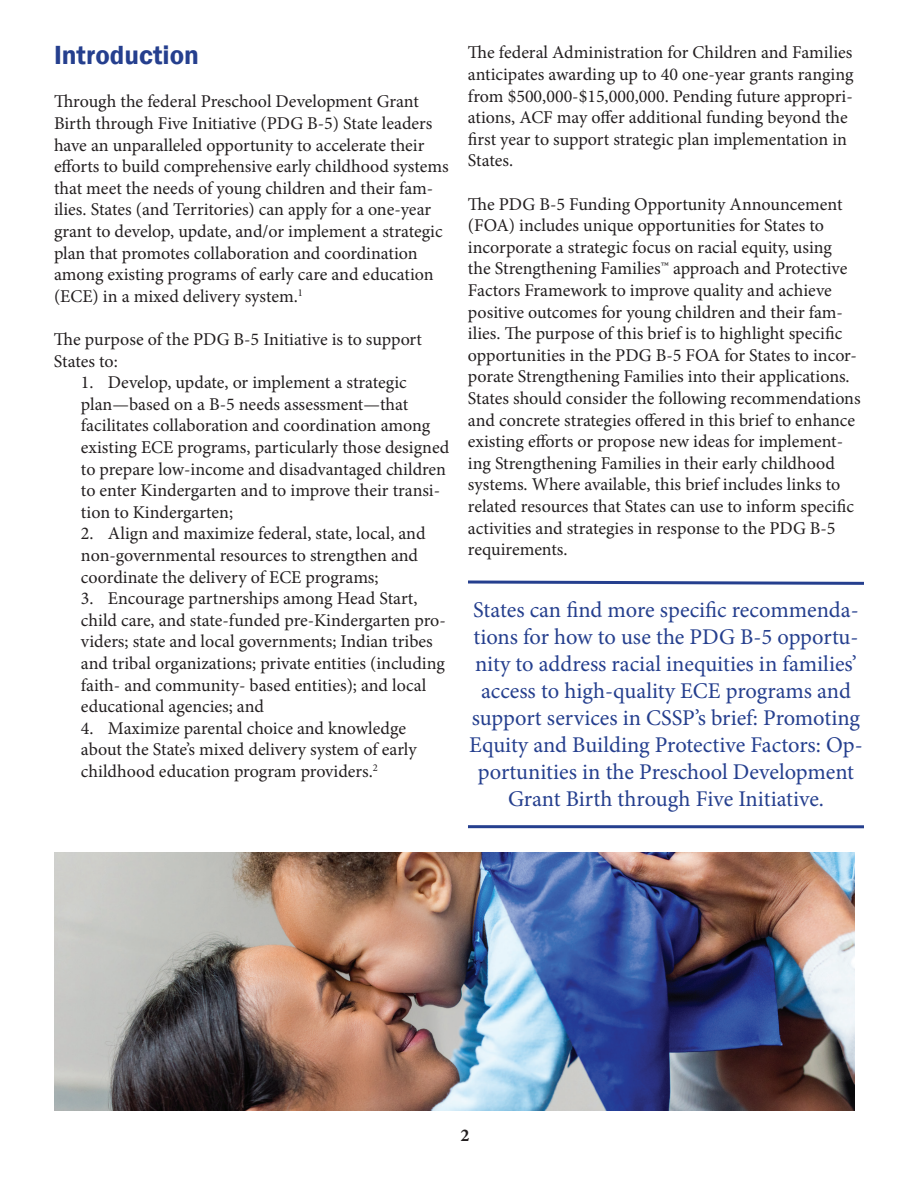
<style>
.page{position:relative;width:918px;height:1188px;background:#fff}
.page>*{position:absolute;margin:0;border:0;box-sizing:border-box;transform-origin:0 0}
.t1{font:600 27px "Franklin Gothic";color:#253f8e}
.t2{font:22.5px/27px "Minion Pro";color:#253f8e;text-align:center}
.t3{font:18px/21.6px "Minion Pro";color:#231f20}
.t4{font:700 18px "Minion Pro";color:#231f20}
</style>
<div class="page">
<svg style="left:468px;top:580px;width:396px;height:5px"></svg>
<hr style="left:468px;top:825px;width:396px;height:3px;background:#253f8e">
<img style="left:54px;top:852px;width:801px;height:258px">
<h1 class="t1" style="left:54px;top:39px;width:146px">Introduction</h1>
<p class="t3" style="left:54px;top:91px;width:396px">Through the federal Preschool Development Grant Birth through Five Initiative (PDG B-5) State leaders have an unparalleled opportunity to accelerate their efforts to build comprehensive early childhood systems that meet the needs of young children and their fam&shy;ilies. States (and Territories) can apply for a one-year grant to develop, update, and/or implement a strategic plan that promotes collaboration and coordination among existing programs of early care and education (ECE) in a mixed delivery system.<sup>1</sup></p>
<p class="t3" style="left:54px;top:329px;width:370px">The purpose of the PDG B-5 Initiative is to support<br>States to:</p>
<p class="t3" style="left:81px;top:372px;width:370px">1. Develop, update, or implement a strategic plan—based on a B-5 needs assessment—that facilitates collaboration and coordination among existing ECE programs, particularly those designed to prepare low-income and disadvantaged children to enter Kindergarten and to improve their transi&shy;tion to Kindergarten;</p>
<p class="t3" style="left:81px;top:523px;width:346px">2. Align and maximize federal, state, local, and non-governmental resources to strengthen and coordinate the delivery of ECE programs;</p>
<p class="t3" style="left:81px;top:588px;width:366px">3. Encourage partnerships among Head Start, child care, and state-funded pre-Kindergarten pro&shy;viders; state and local governments; Indian tribes and tribal organizations; private entities (including faith- and community- based entities); and local educational agencies; and</p>
<p class="t3" style="left:81px;top:717px;width:337px">4. Maximize parental choice and knowledge about the State’s mixed delivery system of early childhood education program providers.<sup>2</sup></p>
<p class="t3" style="left:468px;top:42px;width:387px">The federal Administration for Children and Families anticipates awarding up to 40 one-year grants ranging from $500,000-$15,000,000. Pending future appropri&shy;ations, ACF may offer additional funding beyond the first year to support strategic plan implementation in States.</p>
<p class="t3" style="left:468px;top:193px;width:394px">The PDG B-5 Funding Opportunity Announcement (FOA) includes unique opportunities for States to incorporate a strategic focus on racial equity, using<br>the Strengthening Families™ approach and Protective Factors Framework to improve quality and achieve positive outcomes for young children and their fam&shy;ilies. The purpose of this brief is to highlight specific opportunities in the PDG B-5 FOA for States to incor&shy;porate Strengthening Families into their applications.<br>States should consider the following recommendations and concrete strategies offered in this brief to enhance existing efforts or propose new ideas for implement&shy;ing Strengthening Families in their early childhood systems. Where available, this brief includes links to related resources that States can use to inform specific activities and strategies in response to the PDG B-5 requirements.</p>
<p class="t2" style="left:469px;top:597px;width:395px">States can find more specific recommenda&shy;tions for how to use the PDG B-5 opportu&shy;nity to address racial inequities in families’ access to high-quality ECE programs and support services in CSSP’s brief: Promoting Equity and Building Protective Factors: Op&shy;portunities in the Preschool Development Grant Birth through Five Initiative.</p>
<p class="t4" style="left:460px;top:1122px;width:10px">2</p>
</div>
